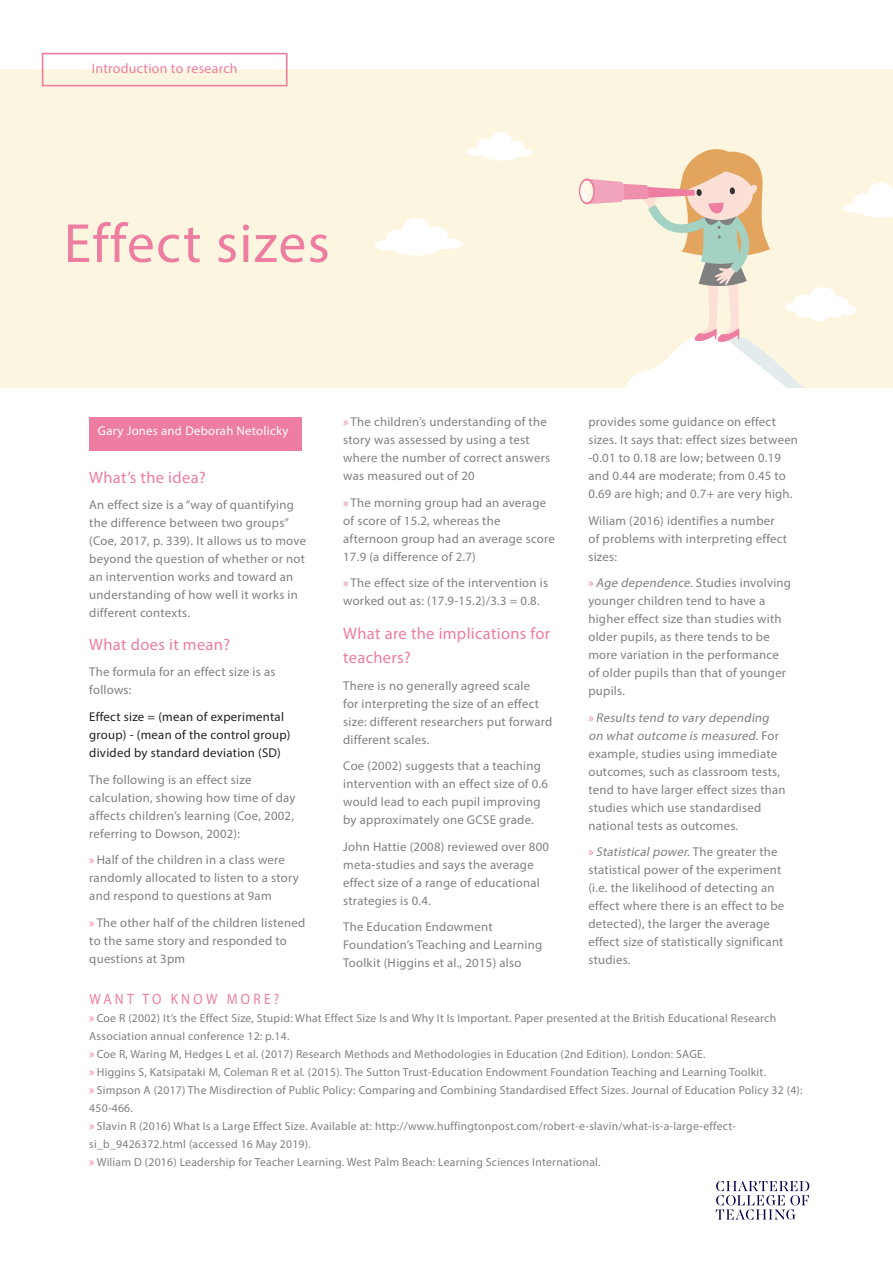
<style>
.page{position:relative;width:893px;height:1263px;background:#fff}
.page>*{position:absolute;margin:0;border:0;box-sizing:border-box;transform-origin:0 0}
.t1{font:55.5px "Myriad Pro";letter-spacing:.025em;color:#ed7da1}
.t2{font:16.5px/24.8px "Myriad Pro";letter-spacing:.02em;color:#ed7da1}
.t3{font:15px "Myriad Pro";letter-spacing:.245em;color:#ed7da1;scale:.9 1}
.t4{font:13.8px "Myriad Pro";letter-spacing:.02em;color:#ed7da1}
.t5{font:12.75px/18px "Myriad Pro";letter-spacing:.02em;color:#808080}
.t6{font:12.75px/18px "Myriad Pro";letter-spacing:.02em;color:#231f20}
.t7{font:12.75px "Myriad Pro";letter-spacing:.02em;color:#fff}
.t8{font:11.7px/18px "Myriad Pro";letter-spacing:.02em;color:#808080}
.s1{color:#ed7da1}
.s2{font-style:italic}
.s3{font-size:12.75px;color:#ed7da1}
</style>
<div class="page">
<div style="left:0;top:70px;width:893px;height:318px;background:#fcf6e0"></div>
<svg style="left:374px;top:132px;width:519px;height:256px"></svg>
<svg style="left:716px;top:1181px;width:93px;height:38px"></svg>
<div style="left:89px;top:417px;width:213px;height:33px;background:#ed7da1"></div>
<div style="left:42px;top:53px;width:246px;height:33px;border:2px solid #ed7da1"></div>
<p class="t4" style="left:92px;top:60px;width:147px">Introduction to research</p>
<p class="t1" style="left:64px;top:209px;width:267px">Effect sizes</p>
<p class="t7" style="left:98px;top:423px;width:192px">Gary Jones and Deborah Netolicky</p>
<p class="t2" style="left:89px;top:465px;width:118px">What’s the idea?</p>
<p class="t5" style="left:89px;top:495px;width:218px">An effect size is a “way of quantifying the difference between two groups” (Coe, 2017, p. 339). It allows us to move beyond the question of whether or not an intervention works and toward an understanding of how well it works in different contexts.</p>
<p class="t2" style="left:89px;top:632px;width:142px">What does it mean?</p>
<p class="t5" style="left:89px;top:663px;width:188px">The formula for an effect size is as follows:</p>
<p class="t6" style="left:89px;top:707px;width:203px">Effect size = (mean of experimental group) - (mean of the control group) divided by standard deviation (SD)</p>
<p class="t5" style="left:89px;top:770px;width:208px">The following is an effect size calculation, showing how time of day affects children’s learning (Coe, 2002, referring to Dowson, 2002):</p>
<p class="t5" style="left:89px;top:850px;width:211px"><span class="s1">»</span> Half of the children in a class were randomly allocated to listen to a story and respond to questions at 9am</p>
<p class="t5" style="left:89px;top:913px;width:217px"><span class="s1">»</span> The other half of the children listened to the same story and responded to questions at 3pm</p>
<p class="t5" style="left:343px;top:413px;width:208px"><span class="s1">»</span> The children’s understanding of the story was assessed by using a test where the number of correct answers was measured out of 20</p>
<p class="t5" style="left:343px;top:493px;width:213px"><span class="s1">»</span> The morning group had an average of score of 15.2, whereas the afternoon group had an average score<br>17.9 (a difference of 2.7)</p>
<p class="t5" style="left:343px;top:574px;width:206px"><span class="s1">»</span> The effect size of the intervention is worked out as: (17.9-15.2)/3.3 = 0.8.</p>
<p class="t2" style="left:343px;top:620px;width:209px">What are the implications for teachers?</p>
<p class="t5" style="left:343px;top:676px;width:211px">There is no generally agreed scale<br>for interpreting the size of an effect size: different researchers put forward different scales.</p>
<p class="t5" style="left:343px;top:757px;width:206px">Coe (2002) suggests that a teaching intervention with an effect size of 0.6 would lead to each pupil improving by approximately one GCSE grade.</p>
<p class="t5" style="left:343px;top:837px;width:207px">John Hattie (2008) reviewed over 800 meta-studies and says the average effect size of a range of educational strategies is 0.4.</p>
<p class="t5" style="left:343px;top:918px;width:201px">The Education Endowment<br>Foundation’s Teaching and Learning<br>Toolkit (Higgins et al., 2015) also</p>
<p class="t5" style="left:588px;top:413px;width:211px">provides some guidance on effect sizes. It says that: effect sizes between -0.01 to 0.18 are low; between 0.19 and 0.44 are moderate; from 0.45 to 0.69 are high; and 0.7+ are very high.</p>
<p class="t5" style="left:588px;top:511px;width:200px">Wiliam (2016) identifies a number of problems with interpreting effect sizes:</p>
<p class="t5" style="left:588px;top:574px;width:204px"><span class="s1">»</span> <span class="s2">Age dependence.</span>Studies involving younger children tend to have a higher effect size than studies with older pupils, as there tends to be more variation in the performance of older pupils than that of younger pupils.</p>
<p class="t5" style="left:588px;top:708px;width:199px"><span class="s1">»</span> <span class="s2">Results tend to vary depending on whatoutcome is measured</span>. F o r example, studies using immediate outcomes, such as classroom tests, tend to have larger effect sizes than studies which use standardised national tests as outcomes.</p>
<p class="t5" style="left:588px;top:843px;width:197px"><span class="s1">»</span> <span class="s2">Statisticalpower.</span>T h e g r e a t e r t h e statistical power of the experiment (i.e. the likelihood of detecting an effect where there is an effect to be detected), the larger the average effect size of statistically significant studies.</p>
<p class="t3" style="left:89px;top:990px;width:213px">WANT TO KNOW MORE?</p>
<p class="t8" style="left:89px;top:1009px;width:688px"><span class="s3">»</span> Coe R (2002) It’s the Effect Size, Stupid: What Effect Size Is and Why It Is Important. Paper presented at the British Educational Research<br>Association annual conference 12: p.14.</p>
<p class="t8" style="left:89px;top:1045px;width:618px"><span class="s3">»</span> Coe R, Waring M, Hedges L et al. (2017) Research Methods and Methodologies in Education (2nd Edition). London: SAGE.</p>
<p class="t8" style="left:89px;top:1063px;width:678px"><span class="s3">»</span> Higgins S, Katsipataki M, Coleman R et al. (2015). The Sutton Trust-Education Endowment Foundation Teaching and Learning Toolkit.</p>
<p class="t8" style="left:89px;top:1081px;width:715px"><span class="s3">»</span> Simpson A (2017) The Misdirection of Public Policy: Comparing and Combining Standardised Effect Sizes. Journal of Education Policy 32 (4):<br>450-466.</p>
<p class="t8" style="left:89px;top:1117px;width:648px"><span class="s3">»</span> Slavin R (2016) What Is a Large Effect Size. Available at: http://www.huffingtonpost.com/robert-e-slavin/what-is-a-large-effect&shy;si_b_9426372.html (accessed 16 May 2019).</p>
<p class="t8" style="left:89px;top:1153px;width:513px"><span class="s3">»</span> Wiliam D (2016) Leadership for Teacher Learning. West Palm Beach: Learning Sciences International.</p>
</div>
